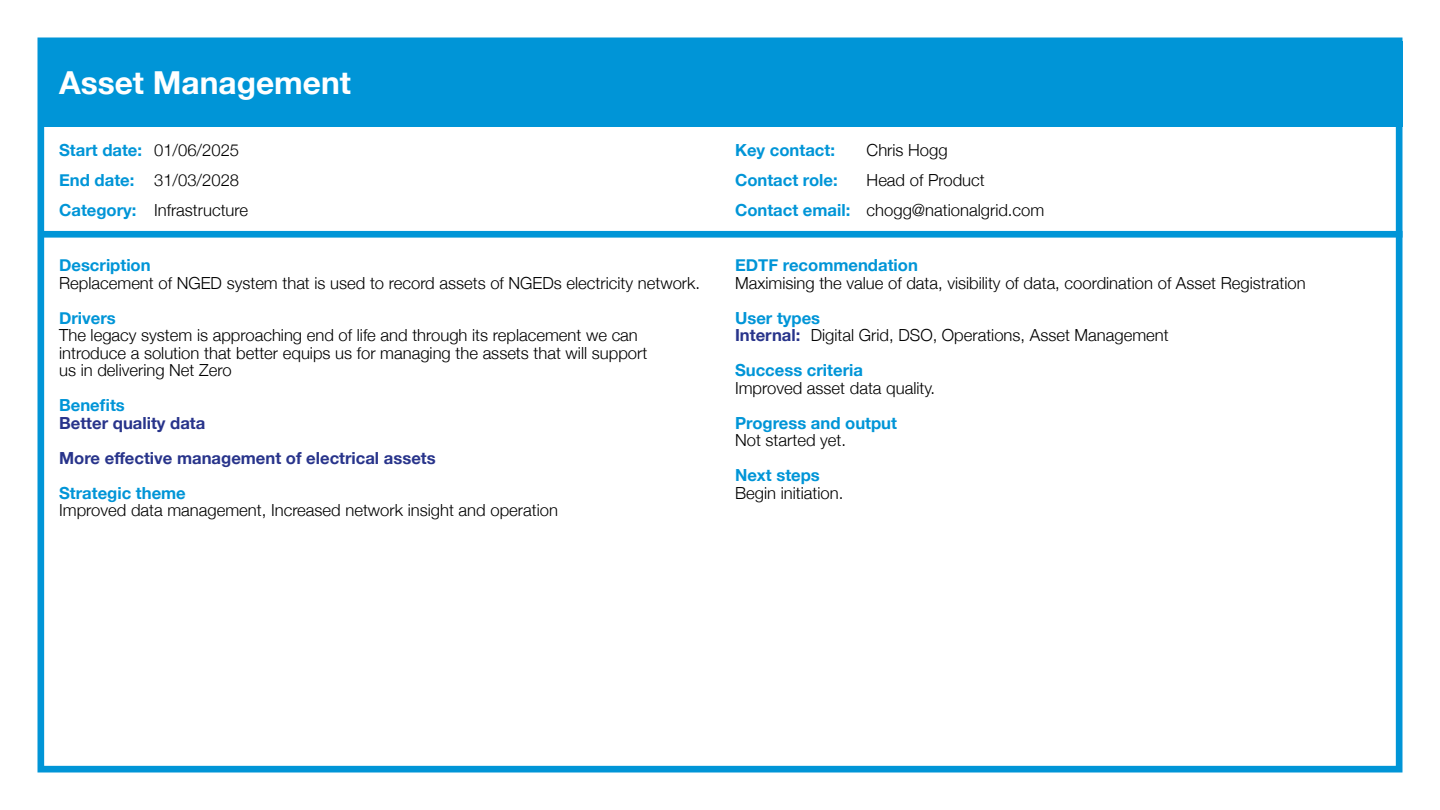
<style>
.page{position:relative;width:1440px;height:810px;background:#fff}
.page>*{position:absolute;margin:0;border:0;box-sizing:border-box;transform-origin:0 0}
.t1{font:700 31.65px "Helvetica Neue";color:#fff}
.t2{font:300 16.65px/30px "Helvetica Neue";color:#000}
.t3{font:700 16.65px "Helvetica Neue";color:#0095d7}
.t4{font:700 16.65px/35px "Helvetica Neue";color:#28348b}
.s1{font-weight:700;color:#0095d7}
.s2{font-weight:700;color:#28348b}
</style>
<div class="page">
<div style="left:38px;top:38px;width:1365px;height:734px;background:#fff;border:7px solid #0095d7"></div>
<div style="left:42px;top:41px;width:1360px;height:86px;background:#0095d7"></div>
<div style="left:42px;top:231px;width:1361px;height:7px;background:#0095d7"></div>
<h1 class="t1" style="left:59px;top:58px;width:293px">Asset Management</h1>
<p class="t2" style="left:59px;top:134px;width:191px"><span class="s1">Start date:</span> 01/06/2025<br><span class="s1">End date:</span> 31/03/2028<br><span class="s1">Category:</span> Infrastructure</p>
<p class="t3" style="left:735px;top:137px;width:101px">Key contact:</p>
<p class="t2" style="left:867px;top:134px;width:83px">Chris Hogg</p>
<p class="t3" style="left:735px;top:167px;width:104px">Contact role:</p>
<p class="t2" style="left:735px;top:164px;width:311px;text-indent:132px">Head of Product<br><span class="s1">Contact email:</span> chogg@nationalgrid.com</p>
<p class="t3" style="left:59px;top:252px;width:93px">Description</p>
<p class="t2" style="left:59px;top:267px;width:643px">Replacement of NGED system that is used to record assets of NGEDs electricity network.</p>
<p class="t3" style="left:59px;top:305px;width:58px">Drivers</p>
<p class="t2" style="left:59px;top:325px;width:590px;line-height:17.5px">The legacy system is approaching end of life and through its replacement we can introduce a solution that better equips us for managing the assets that will support us in delivering Net Zero</p>
<p class="t3" style="left:59px;top:392px;width:67px">Benefits</p>
<p class="t4" style="left:59px;top:406px;width:378px">Better quality data<br>More effective management of electrical assets</p>
<p class="t3" style="left:59px;top:480px;width:128px">Strategic theme</p>
<p class="t2" style="left:59px;top:494px;width:500px">Improved data management, Increased network insight and operation</p>
<p class="t3" style="left:735px;top:252px;width:184px">EDTF recommendation</p>
<p class="t2" style="left:735px;top:267px;width:572px">Maximising the value of data, visibility of data, coordination of Asset Registration</p>
<p class="t2" style="left:735px;top:308px;width:435px;line-height:17.5px"><span class="s1">User types<br></span><span class="s2">Internal:</span> Digital Grid, DSO, Operations, Asset Management</p>
<p class="t3" style="left:735px;top:357px;width:129px">Success criteria</p>
<p class="t2" style="left:735px;top:371px;width:202px">Improved asset data quality.</p>
<p class="t3" style="left:735px;top:410px;width:163px">Progress and output</p>
<p class="t2" style="left:735px;top:424px;width:113px">Not started yet.</p>
<p class="t3" style="left:735px;top:462px;width:86px">Next steps</p>
<p class="t2" style="left:735px;top:476px;width:110px">Begin initiation.</p>
</div>
